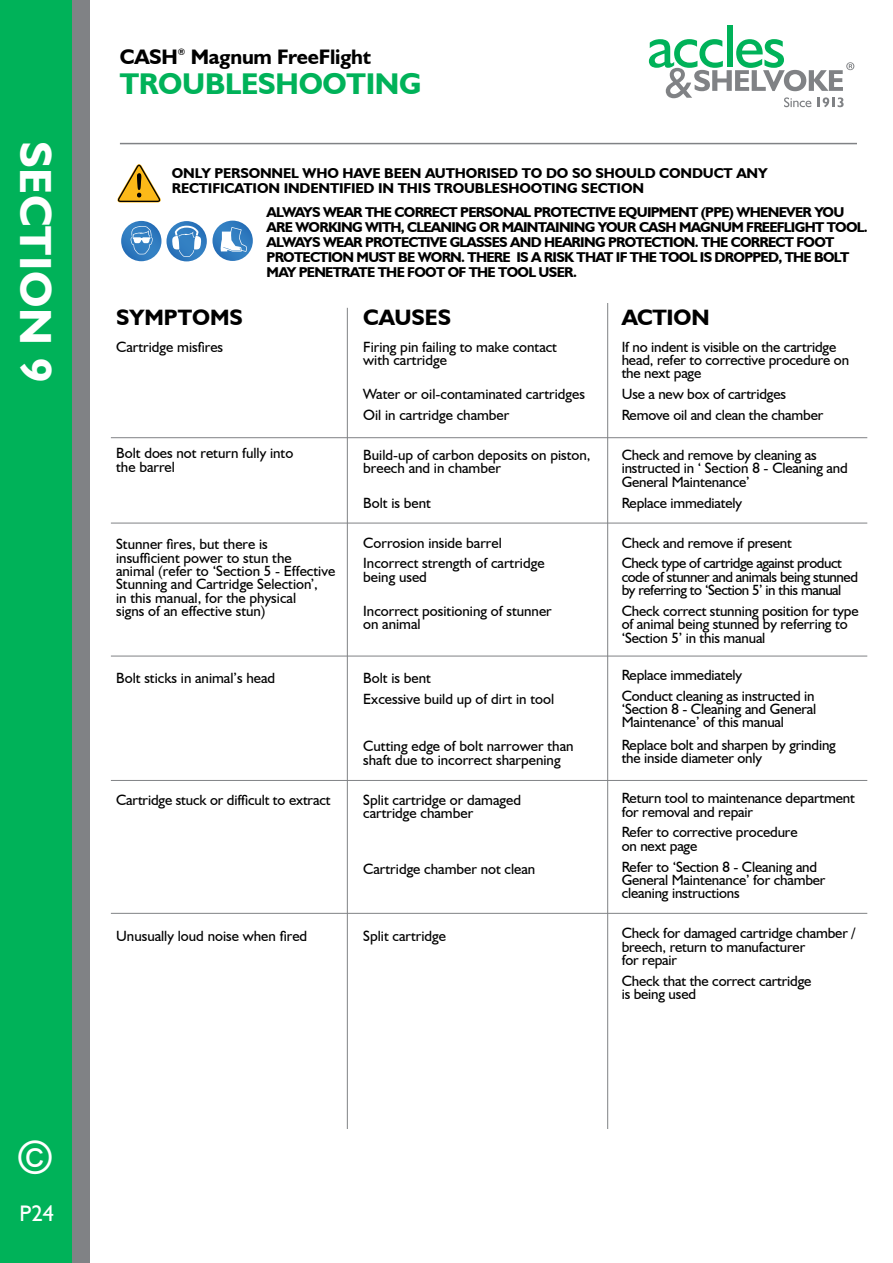
<style>
.page{position:relative;width:893px;height:1263px;background:#fff}
.page>*{position:absolute;margin:0;border:0;box-sizing:border-box;transform-origin:0 0}
.t1{font:700 45px "Humanist 521 BT";letter-spacing:.01em;color:#fff}
.t2{font:45px "Gill Sans";color:#fff}
.t3{font:700 30px "Humanist 521 BT";letter-spacing:-.01em;color:#00b259}
.t4{font:22.5px "Humanist 521 BT";color:#fff}
.t5{font:700 22.35px "Humanist 521 BT";color:#000}
.t6{font:700 21px "Humanist 521 BT";letter-spacing:-.01em;color:#000}
.t7{font:14.85px/13.4px "Humanist 521 BT";letter-spacing:-.01em;color:#000}
.t8{font:14.85px/20.9px "Humanist 521 BT";letter-spacing:-.03em;color:#000}
.t9{font:700 14.25px/15px "Humanist 521 BT";letter-spacing:-.05em;color:#000}
.t10{font:700 14.25px/15px "Humanist 521 BT";letter-spacing:-.01em;color:#000}
.t11{font:700 9px "Humanist 521 BT";color:#000}
</style>
<div class="page">
<div style="left:18px;top:0;width:72px;height:1263px;background:#808285"></div>
<div style="left:0;top:0;width:72px;height:1263px;background:#00b259"></div>
<hr style="left:120px;top:143px;width:737px;height:1px;background:#808285">
<div style="left:727px;top:26px;width:5px;height:41px;background:#00b259"></div>
<svg style="left:649px;top:39px;width:205px;height:68px"></svg>
<svg style="left:121px;top:221px;width:40px;height:40px"></svg>
<svg style="left:131px;top:226px;width:22px;height:28px"></svg>
<svg style="left:166px;top:221px;width:41px;height:40px"></svg>
<svg style="left:172px;top:226px;width:29px;height:31px"></svg>
<svg style="left:212px;top:221px;width:41px;height:40px"></svg>
<svg style="left:221px;top:227px;width:26px;height:25px"></svg>
<svg style="left:117px;top:164px;width:44px;height:39px"></svg>
<hr style="left:347px;top:308px;width:1px;height:821px;background:#808285">
<hr style="left:607px;top:303px;width:1px;height:826px;background:#808285">
<hr style="left:111px;top:437px;width:756px;height:1px;background:#808285">
<hr style="left:111px;top:656px;width:756px;height:1px;background:#808285">
<hr style="left:111px;top:780px;width:756px;height:1px;background:#808285">
<hr style="left:111px;top:913px;width:756px;height:1px;background:#808285">
<hr style="left:111px;top:523px;width:756px;height:1px;background:#808285">
<h1 class="t1" style="left:63px;top:141px;width:243px;rotate:90deg">SECTION 9</h1>
<h1 class="t2" style="left:19px;top:1130px;width:35px">©</h1>
<h3 class="t4" style="left:20px;top:1200px;width:36px">P24</h3>
<h3 class="t6" style="left:120px;top:44px;width:60px">CASH</h3>
<p class="t11" style="left:178px;top:46px;width:9px">®</p>
<h3 class="t6" style="left:191px;top:44px;width:182px">Magnum FreeFlight</h3>
<h2 class="t3" style="left:120px;top:65px;width:303px">TROUBLESHOOTING</h2>
<p class="t10" style="left:172px;top:165px;width:597px">ONLY PERSONNEL WHO HAVE BEEN AUTHORISED TO DO SO SHOULD CONDUCT ANY<br>RECTIFICATION INDENTIFIED IN THIS TROUBLESHOOTING SECTION</p>
<p class="t9" style="left:267px;top:204px;width:603px">ALWAYS WEAR THE CORRECT PERSONAL PROTECTIVE EQUIPMENT (PPE) WHENEVER YOU ARE WORKING WITH, CLEANING OR MAINTAINING YOUR CASH MAGNUM FREEFLIGHT TOOL.<br>ALWAYS WEAR PROTECTIVE GLASSES AND HEARING PROTECTION. THE CORRECT FOOT PROTECTION MUST BE WORN. THERE IS A RISK THAT IF THE TOOL IS DROPPED, THE BOLT MAY PENETRATE THE FOOT OF THE TOOL USER.</p>
<h3 class="t5" style="left:116px;top:303px;width:128px">SYMPTOMS</h3>
<p class="t7" style="left:116px;top:339px;width:109px">Cartridge misfires</p>
<p class="t7" style="left:116px;top:446px;width:179px">Bolt does not return fully into the barrel</p>
<p class="t7" style="left:116px;top:537px;width:221px">Stunner fires, but there is<br>insufficient power to stun the<br>animal (refer to ‘Section 5 - Effective<br>Stunning and Cartridge Selection’,<br>in this manual, for the physical<br>signs of an effective stun)</p>
<p class="t7" style="left:116px;top:671px;width:160px">Bolt sticks in animal’s head</p>
<p class="t7" style="left:116px;top:793px;width:216px">Cartridge stuck or difficult to extract</p>
<p class="t7" style="left:116px;top:929px;width:193px">Unusually loud noise when fired</p>
<h3 class="t5" style="left:363px;top:303px;width:89px">CAUSES</h3>
<p class="t7" style="left:363px;top:339px;width:195px">Firing pin failing to make contact with cartridge</p>
<p class="t7" style="left:363px;top:383px;width:223px;line-height:20.9px">Water or oil-contaminated cartridges<br>Oil in cartridge chamber</p>
<p class="t7" style="left:363px;top:448px;width:229px">Build-up of carbon deposits on piston, breech and in chamber</p>
<p class="t7" style="left:363px;top:495px;width:69px">Bolt is bent</p>
<p class="t7" style="left:363px;top:532px;width:183px;line-height:20.9px">Corrosion inside barrel<br>Incorrect strength of cartridge</p>
<p class="t7" style="left:363px;top:570px;width:65px">being used</p>
<p class="t7" style="left:363px;top:604px;width:190px">Incorrect positioning of stunner on animal</p>
<p class="t7" style="left:363px;top:667px;width:193px;line-height:20.9px">Bolt is bent<br>Excessive build up of dirt in tool</p>
<p class="t7" style="left:363px;top:739px;width:212px">Cutting edge of bolt narrower than shaft due to incorrect sharpening</p>
<p class="t7" style="left:363px;top:792px;width:159px">Split cartridge or damaged cartridge chamber</p>
<p class="t7" style="left:363px;top:862px;width:174px">Cartridge chamber not clean</p>
<p class="t7" style="left:363px;top:929px;width:84px">Split cartridge</p>
<h3 class="t5" style="left:622px;top:303px;width:89px">ACTION</h3>
<p class="t7" style="left:622px;top:339px;width:229px">If no indent is visible on the cartridge head, refer to corrective procedure on the next page</p>
<p class="t7" style="left:622px;top:383px;width:203px;line-height:20.9px">Use a new box of cartridges<br>Remove oil and clean the chamber</p>
<p class="t7" style="left:622px;top:448px;width:227px">Check and remove by cleaning as instructed in ‘ Section 8 - Cleaning and<br>General Maintenance’</p>
<p class="t7" style="left:622px;top:495px;width:122px">Replace immediately</p>
<p class="t8" style="left:622px;top:532px;width:222px">Check and remove if present<br>Check type of cartridge against product</p>
<p class="t8" style="left:622px;top:570px;width:238px;line-height:13.4px">code of stunner and animals being stunned by referring to ‘Section 5’ in this manual</p>
<p class="t7" style="left:622px;top:604px;width:238px">Check correct stunning position for type of animal being stunned by referring to ‘Section 5’ in this manual</p>
<p class="t7" style="left:622px;top:664px;width:194px;line-height:20.9px">Replace immediately<br>Conduct cleaning as instructed in</p>
<p class="t7" style="left:622px;top:702px;width:196px">‘Section 8 - Cleaning and General<br>Maintenance’ of this manual</p>
<p class="t7" style="left:622px;top:738px;width:216px">Replace bolt and sharpen by grinding the inside diameter only</p>
<p class="t7" style="left:622px;top:791px;width:235px">Return tool to maintenance department for removal and repair</p>
<p class="t7" style="left:622px;top:825px;width:177px">Refer to corrective procedure on next page</p>
<p class="t7" style="left:622px;top:859px;width:205px">Refer to ‘Section 8 - Cleaning and<br>General Maintenance’ for chamber cleaning instructions</p>
<p class="t7" style="left:622px;top:926px;width:235px">Check for damaged cartridge chamber / breech, return to manufacturer<br>for repair</p>
<p class="t7" style="left:622px;top:974px;width:191px">Check that the correct cartridge is being used</p>
</div>
